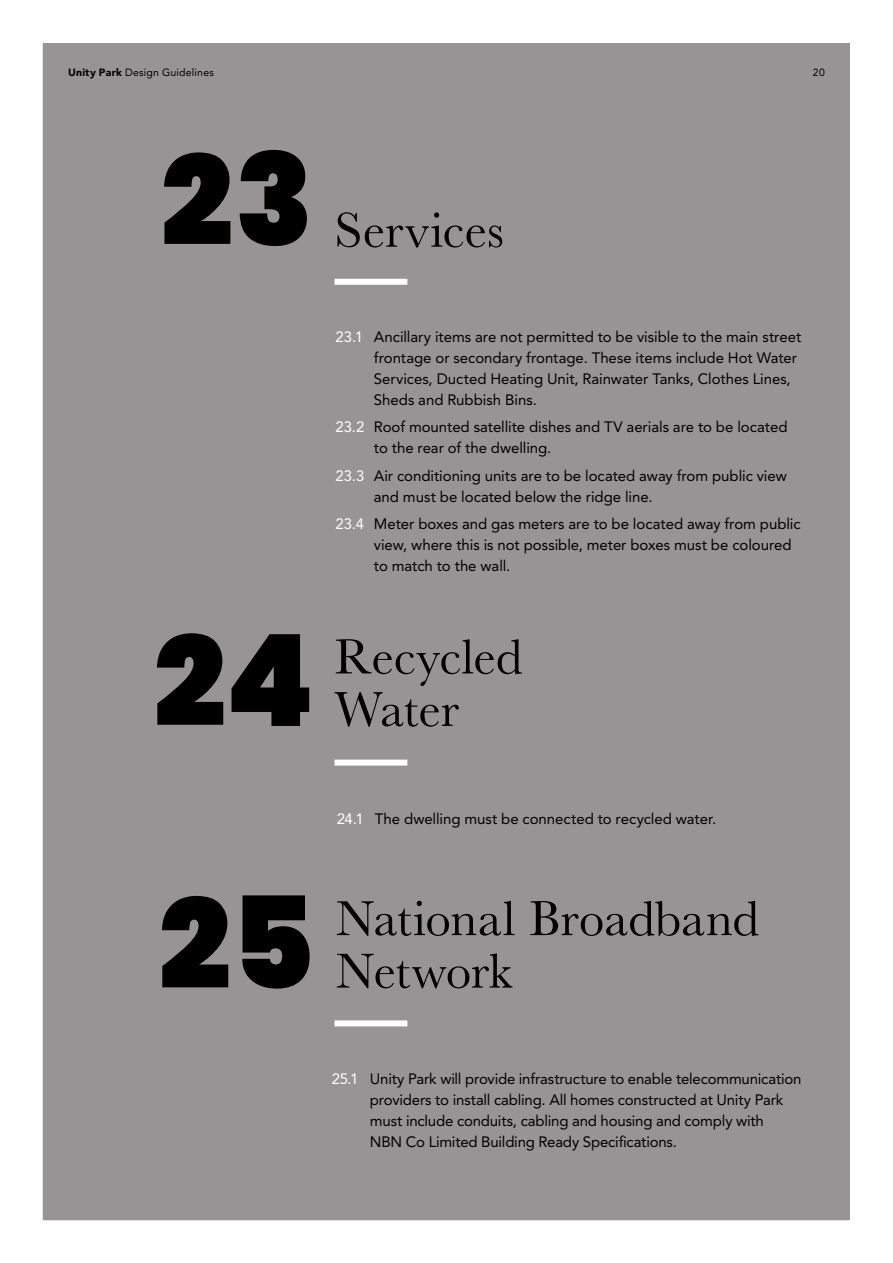
<style>
.page{position:relative;width:893px;height:1263px;background:#fff}
.page>*{position:absolute;margin:0;border:0;box-sizing:border-box;transform-origin:0 0}
.t1{font:900 127.5px "Poppins";color:#000}
.t2{font:51px/52.5px "Baskerville";letter-spacing:-.005em;color:#000}
.t3{font:15px/21px "Avenir LT Std";letter-spacing:-.005em;color:#000}
.t4{font:10.5px "Avenir LT Std";letter-spacing:.02em;color:#000}
.s1{font-weight:900}
.s2{color:#fff}
</style>
<div class="page">
<div style="left:42px;top:43px;width:808px;height:1178px;background:#979495"></div>
<p class="t4" style="left:68px;top:66px;width:147px"><span class="s1">Unity Park</span> Design Guidelines</p>
<p class="t4" style="left:813px;top:66px;width:14px">20</p>
<h1 class="t1" style="left:161px;top:127px;width:154px">23</h1>
<h2 class="t2" style="left:334px;top:205px;width:171px">Services</h2>
<p class="t3" style="left:374px;top:326px;width:429px;text-indent:-38px"><span class="s2">23.1</span> Ancillary items are not permitted to be visible to the main street frontage or secondary frontage. These items include Hot Water Services, Ducted Heating Unit, Rainwater Tanks, Clothes Lines, Sheds and Rubbish Bins.</p>
<p class="t3" style="left:374px;top:417px;width:415px;text-indent:-38px"><span class="s2">23.2</span> Roof mounted satellite dishes and TV aerials are to be located to the rear of the dwelling.</p>
<p class="t3" style="left:374px;top:465px;width:414px;text-indent:-38px"><span class="s2">23.3</span> Air conditioning units are to be located away from public view and must be located below the ridge line.</p>
<p class="t3" style="left:374px;top:514px;width:428px;text-indent:-38px"><span class="s2">23.4</span> Meter boxes and gas meters are to be located away from public view, where this is not possible, meter boxes must be coloured to match to the wall.</p>
<h1 class="t1" style="left:154px;top:607px;width:162px">24</h1>
<h2 class="t2" style="left:334px;top:631px;width:189px">Recycled<br>Water</h2>
<p class="t3" style="left:337px;top:809px;width:381px"><span class="s2">24.1</span> The dwelling must be connected to recycled water.</p>
<h1 class="t1" style="left:159px;top:870px;width:157px">25</h1>
<h2 class="t2" style="left:336px;top:893px;width:424px">National Broadband<br>Network</h2>
<p class="t3" style="left:370px;top:1069px;width:433px;text-indent:-38px"><span class="s2">25.1</span> Unity Park will provide infrastructure to enable telecommunication providers to install cabling. All homes constructed at Unity Park must include conduits, cabling and housing and comply with<br>NBN Co Limited Building Ready Specifications.</p>
</div>
